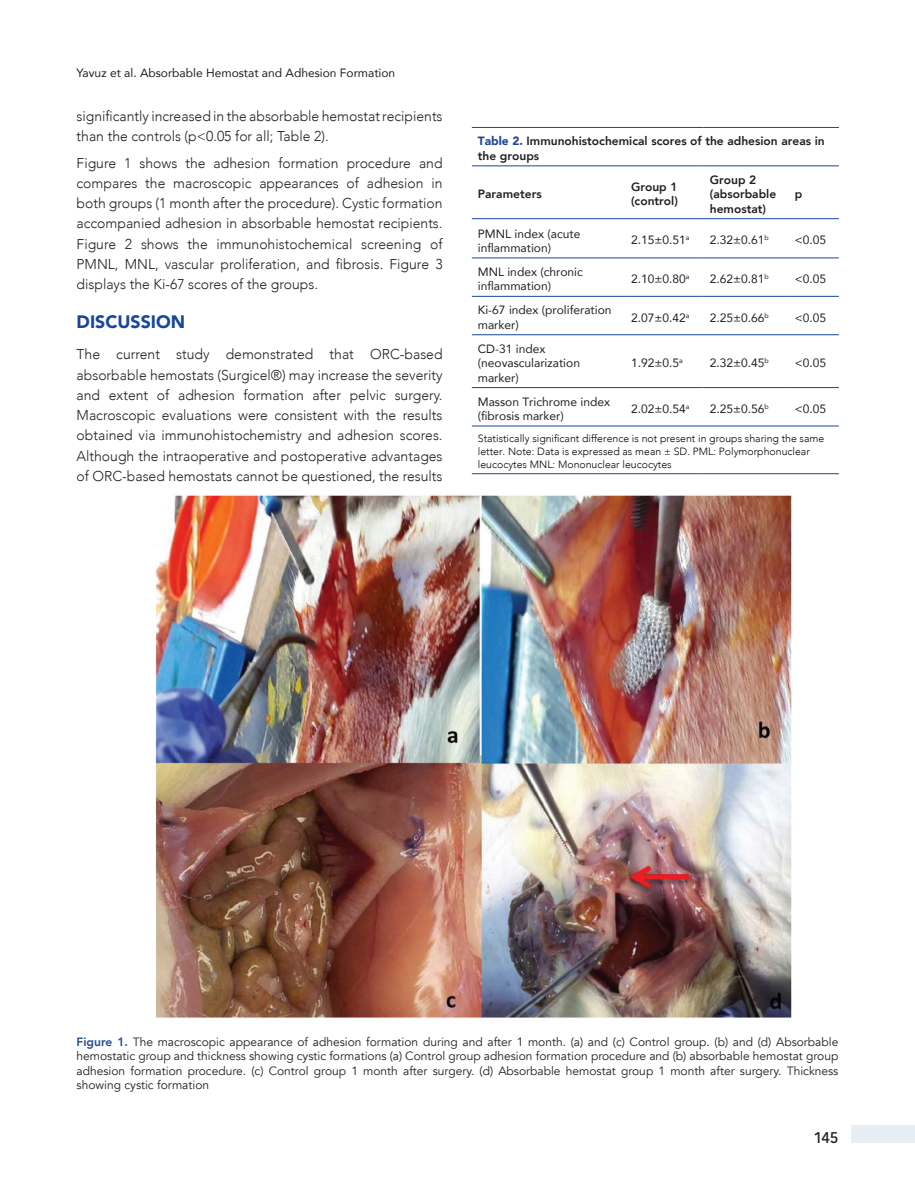
<style>
.page{position:relative;width:915px;height:1191px;background:#fff}
.page>*{position:absolute;margin:0;border:0;box-sizing:border-box;transform-origin:0 0}
.t1{font:900 18px "Avenir";color:#18469d}
.t2{font:500 16.5px "Kohinoor Devanagari";color:#231f20}
.t3{font:300 14.25px/20.2px "Avenir";color:#231f20;text-align:justify}
.t4{font:12px/14.4px "Avenir";color:#231f20;text-align:justify}
.t5{font:12px/14.4px "Avenir";color:#231f20}
.t6{font:800 12px/14.4px "Avenir";color:#231f20}
.t7{font:300 10.5px/12.6px "Avenir";color:#040503}
.s1{font-weight:900;color:#22489b}
.s2{font-weight:800;color:#22489b}
</style>
<div class="page">
<div style="left:850px;top:1125px;width:64px;height:17px;background:#e6edf3"></div>
<img style="left:155px;top:495px;width:636px;height:523px">
<hr style="left:471px;top:166px;width:154px;height:1px;background:#18469d">
<hr style="left:625px;top:166px;width:78px;height:1px;background:#18469d">
<hr style="left:703px;top:166px;width:85px;height:1px;background:#18469d">
<hr style="left:788px;top:166px;width:50px;height:1px;background:#18469d">
<hr style="left:471px;top:218px;width:154px;height:1px;background:#18469d">
<hr style="left:625px;top:218px;width:78px;height:1px;background:#18469d">
<hr style="left:703px;top:218px;width:85px;height:1px;background:#18469d">
<hr style="left:788px;top:218px;width:50px;height:1px;background:#18469d">
<hr style="left:471px;top:258px;width:154px;height:1px;background:#18469d">
<hr style="left:625px;top:258px;width:78px;height:1px;background:#18469d">
<hr style="left:703px;top:258px;width:85px;height:1px;background:#18469d">
<hr style="left:788px;top:258px;width:50px;height:1px;background:#18469d">
<hr style="left:471px;top:296px;width:154px;height:1px;background:#18469d">
<hr style="left:625px;top:296px;width:78px;height:1px;background:#18469d">
<hr style="left:703px;top:296px;width:85px;height:1px;background:#18469d">
<hr style="left:788px;top:296px;width:50px;height:1px;background:#18469d">
<hr style="left:471px;top:334px;width:154px;height:1px;background:#18469d">
<hr style="left:625px;top:334px;width:78px;height:1px;background:#18469d">
<hr style="left:703px;top:334px;width:85px;height:1px;background:#18469d">
<hr style="left:788px;top:334px;width:50px;height:1px;background:#18469d">
<hr style="left:471px;top:387px;width:154px;height:1px;background:#18469d">
<hr style="left:625px;top:387px;width:78px;height:1px;background:#18469d">
<hr style="left:703px;top:387px;width:85px;height:1px;background:#18469d">
<hr style="left:788px;top:387px;width:50px;height:1px;background:#18469d">
<hr style="left:471px;top:426px;width:154px;height:1px;background:#18469d">
<hr style="left:625px;top:426px;width:78px;height:1px;background:#18469d">
<hr style="left:703px;top:426px;width:85px;height:1px;background:#18469d">
<hr style="left:788px;top:426px;width:50px;height:1px;background:#18469d">
<hr style="left:471px;top:127px;width:154px;height:1px;background:#18469d">
<hr style="left:625px;top:127px;width:78px;height:1px;background:#18469d">
<hr style="left:703px;top:127px;width:85px;height:1px;background:#18469d">
<hr style="left:788px;top:127px;width:50px;height:1px;background:#18469d">
<hr style="left:471px;top:473px;width:154px;height:1px;background:#18469d">
<hr style="left:625px;top:473px;width:78px;height:1px;background:#18469d">
<hr style="left:703px;top:473px;width:85px;height:1px;background:#18469d">
<hr style="left:788px;top:473px;width:50px;height:1px;background:#18469d">
<p class="t5" style="left:77px;top:66px;width:320px">Yavuz et al. Absorbable Hemostat and Adhesion Formation</p>
<p class="t3" style="left:77px;top:106px;width:367px">significantly increased in the absorbable hemostat recipients than the controls (p&lt;0.05 for all; Table 2).</p>
<p class="t3" style="left:77px;top:152px;width:367px">Figure 1 shows the adhesion formation procedure and compares the macroscopic appearances of adhesion in both groups (1 month after the procedure). Cystic formation accompanied adhesion in absorbable hemostat recipients.<br>Figure 2 shows the immunohistochemical screening of PMNL, MNL, vascular proliferation, and fibrosis. Figure 3 displays the Ki-67 scores of the groups.</p>
<p class="t1" style="left:77px;top:307px;width:110px">DISCUSSION</p>
<p class="t3" style="left:77px;top:344px;width:367px">The current study demonstrated that ORC-based absorbable hemostats (Surgicel®) may increase the severity and extent of adhesion formation after pelvic surgery.<br>Macroscopic evaluations were consistent with the results obtained via immunohistochemistry and adhesion scores.<br>Although the intraoperative and postoperative advantages of ORC-based hemostats cannot be questioned, the results</p>
<p class="t6" style="left:477px;top:134px;width:348px"><span class="s1">Table 2.</span> Immunohistochemical scores of the adhesion areas in the groups</p>
<p class="t6" style="left:477px;top:187px;width:65px">Parameters</p>
<p class="t6" style="left:631px;top:180px;width:48px">Group 1 (control)</p>
<p class="t6" style="left:709px;top:172px;width:68px">Group 2 (absorbable hemostat)</p>
<p class="t6" style="left:794px;top:187px;width:9px">p</p>
<p class="t5" style="left:477px;top:226px;width:104px">PMNL index (acute inflammation)</p>
<p class="t5" style="left:631px;top:233px;width:60px">2.15±0.51<sup>a</sup></p>
<p class="t5" style="left:709px;top:233px;width:60px">2.32±0.61<sup>b</sup></p>
<p class="t5" style="left:794px;top:233px;width:33px">&lt;0.05</p>
<p class="t5" style="left:477px;top:264px;width:106px">MNL index (chronic inflammation)</p>
<p class="t5" style="left:631px;top:271px;width:60px">2.10±0.80<sup>a</sup></p>
<p class="t5" style="left:709px;top:271px;width:60px">2.62±0.81<sup>b</sup></p>
<p class="t5" style="left:794px;top:271px;width:33px">&lt;0.05</p>
<p class="t5" style="left:477px;top:303px;width:135px">Ki-67 index (proliferation marker)</p>
<p class="t5" style="left:631px;top:310px;width:60px">2.07±0.42<sup>a</sup></p>
<p class="t5" style="left:709px;top:310px;width:60px">2.25±0.66<sup>b</sup></p>
<p class="t5" style="left:794px;top:310px;width:33px">&lt;0.05</p>
<p class="t5" style="left:477px;top:341px;width:104px">CD-31 index (neovascularization marker)</p>
<p class="t5" style="left:631px;top:355px;width:53px">1.92±0.5<sup>a</sup></p>
<p class="t5" style="left:709px;top:355px;width:60px">2.32±0.45<sup>b</sup></p>
<p class="t5" style="left:794px;top:355px;width:33px">&lt;0.05</p>
<p class="t5" style="left:477px;top:394px;width:134px">Masson Trichrome index (fibrosis marker)</p>
<p class="t5" style="left:631px;top:401px;width:60px">2.02±0.54<sup>a</sup></p>
<p class="t5" style="left:709px;top:401px;width:60px">2.25±0.56<sup>b</sup></p>
<p class="t5" style="left:794px;top:401px;width:33px">&lt;0.05</p>
<p class="t7" style="left:477px;top:432px;width:348px">Statistically significant difference is not present in groups sharing the same letter. Note: Data is expressed as mean ± SD. PML: Polymorphonuclear leucocytes MNL: Mononuclear leucocytes</p>
<p class="t4" style="left:77px;top:1034px;width:763px"><span class="s2">Figure 1.</span> The macroscopic appearance of adhesion formation during and after 1 month. (a) and (c) Control group. (b) and (d) Absorbable hemostatic group and thickness showing cystic formations (a) Control group adhesion formation procedure and (b) absorbable hemostat group adhesion formation procedure. (c) Control group 1 month after surgery. (d) Absorbable hemostat group 1 month after surgery. Thickness showing cystic formation</p>
<p class="t2" style="left:814px;top:1127px;width:25px">145</p>
</div>
